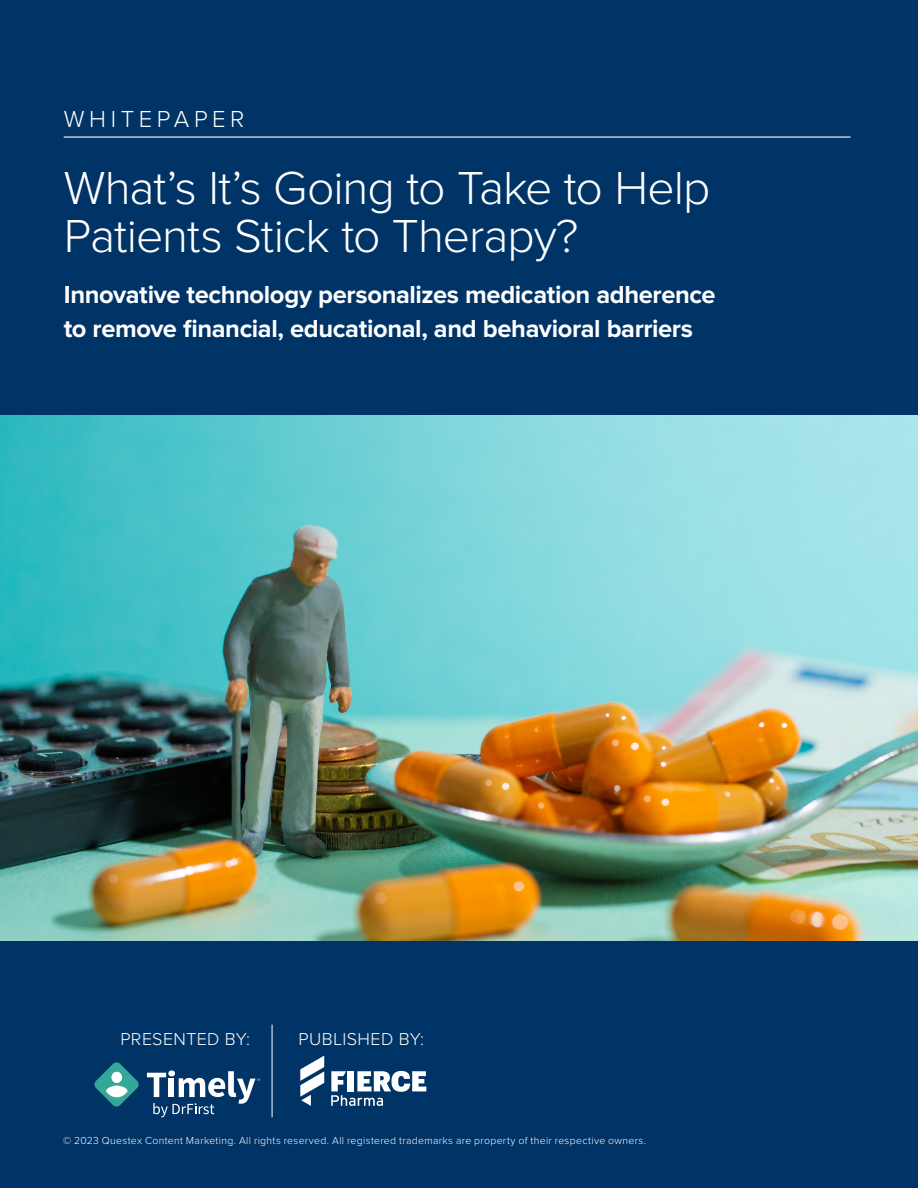
<style>
.page{position:relative;width:918px;height:1188px;background:#036}
.page>*{position:absolute;margin:0;border:0;box-sizing:border-box;transform-origin:0 0}
.t1{font:300 48px/48px "Proxima Nova";letter-spacing:-.02em;color:#fff}
.t2{font:700 25.5px/34.5px "Proxima Nova";letter-spacing:-.015em;color:#fff}
.t3{font:300 24px "Proxima Nova";letter-spacing:.19em;color:#fff}
.t4{font:300 17.85px "Proxima Nova";letter-spacing:.02em;color:#fff}
.t5{font:300 10.5px "Proxima Nova";letter-spacing:.03em;color:#fff}
</style>
<div class="page">
<img style="left:0;top:415px;width:918px;height:526px">
<hr style="left:272px;top:1025px;width:1px;height:92px;background:#fff">
<hr style="left:64px;top:136px;width:787px;height:2px;background:#fff">
<svg style="left:300px;top:1056px;width:24px;height:50px"></svg>
<svg style="left:331px;top:1071px;width:95px;height:35px"></svg>
<svg style="left:94px;top:1062px;width:45px;height:45px"></svg>
<div style="left:111px;top:1072px;width:11px;height:11px;background:#fff;border-radius:50%"></div>
<div style="left:106px;top:1086px;width:22px;height:11px;background:#fff;border-radius:50%"></div>
<svg style="left:147px;top:1070px;width:113px;height:47px"></svg>
<p class="t3" style="left:64px;top:106px;width:182px">WHITEPAPER</p>
<p class="t1" style="left:64px;top:165px;width:648px">What’s It’s Going to Take to Help<br>Patients Stick to Therapy?</p>
<p class="t2" style="left:64px;top:277px;width:653px">Innovative technology personalizes medication adherence to remove financial, educational, and behavioral barriers</p>
<p class="t4" style="left:120px;top:1029px;width:131px">PRESENTED BY:</p>
<p class="t4" style="left:299px;top:1029px;width:127px">PUBLISHED BY:</p>
<p class="t5" style="left:63px;top:1134px;width:584px">© 2023 Questex Content Marketing. All rights reserved. All registered trademarks are property of their respective owners.</p>
</div>
